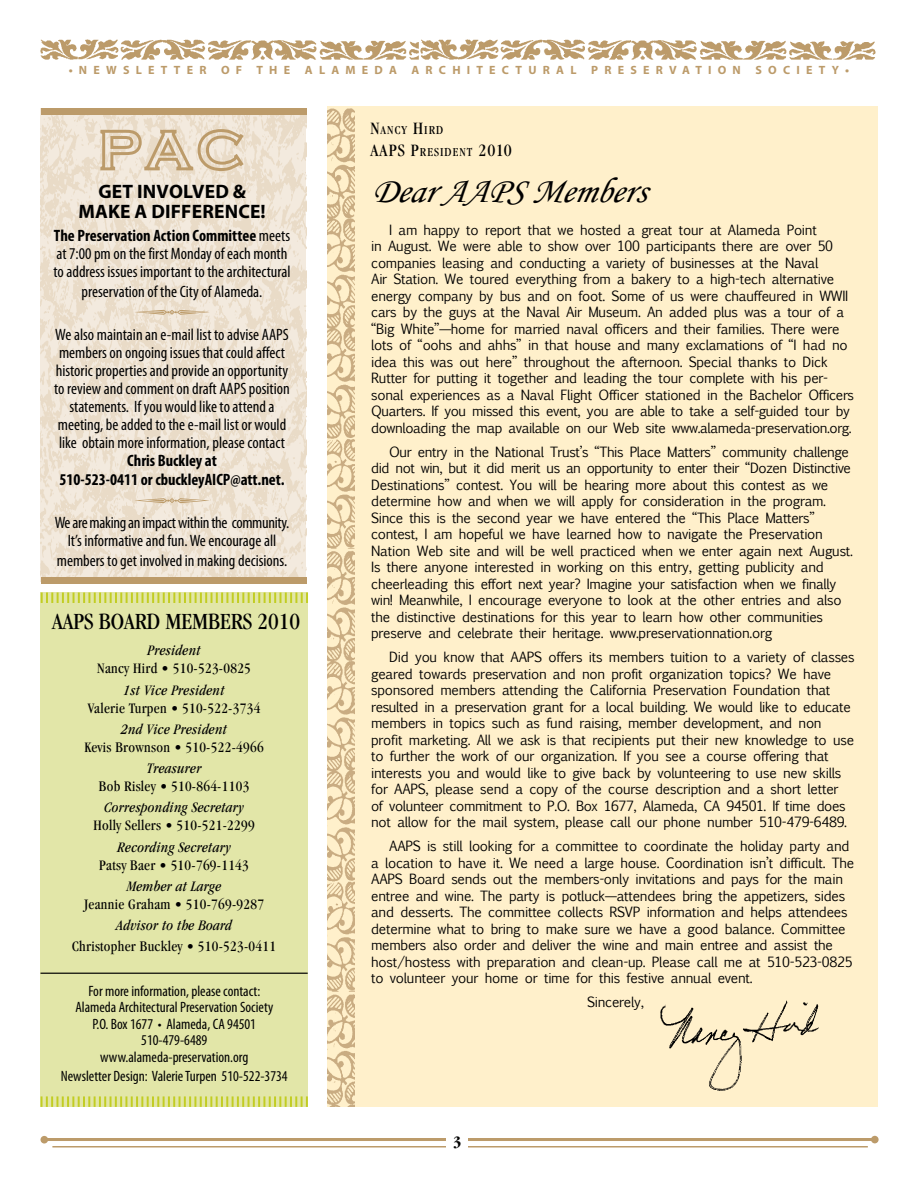
<style>
.page{position:relative;width:918px;height:1188px;background:#fff}
.page>*{position:absolute;margin:0;border:0;box-sizing:border-box;transform-origin:0 0}
.t1{font:75px "Woodtype Ornaments Std";color:#bc9b6a}
.t2{font:italic 36px "Monotype Corsiva";color:#000}
.t3{font:condensed 24px "Garamond";color:#000}
.t4{font:700 19.5px/19.5px "Myriad Pro";letter-spacing:.01em;color:#000;text-align:center}
.t5{font:condensed 18px "Garamond";letter-spacing:.035em;color:#000}
.t6{font:condensed 16.5px/18px "Myriad Pro";color:#000}
.t7{font:700 condensed 16.5px "Myriad Pro";color:#000}
.t8{font:condensed 16.5px "Myriad Pro";letter-spacing:-.02em;color:#000}
.t9{font:700 condensed 16.5px "Garamond";color:#000}
.t10{font:condensed 15px/18px "Garamond";letter-spacing:.02em;color:#000;text-align:center}
.t11{font:condensed 15px/16.5px "Myriad Pro";color:#000;text-align:center}
.t12{font:13.5px/16.5px "Euphemia UCAS";letter-spacing:-.02em;color:#000}
.t13{font:condensed 12.6px "Garamond";letter-spacing:.085em;color:#000}
.t14{font:700 12px "Myriad Pro";letter-spacing:.52em;color:#bc9b6a}
.s1{font-weight:700}
.s2{font-style:italic}
.s3{font-size:18px}
.s4{font-size:12.6px}
</style>
<div class="page">
<img style="left:40px;top:40px;width:836px;height:20px">
<hr style="left:46px;top:1138px;width:828px;height:3px;background:#bc9b6a">
<div style="left:871px;top:1136px;width:8px;height:7px;background:#bc9b6a;border-radius:50%"></div>
<div style="left:40px;top:1136px;width:8px;height:8px;background:#bc9b6a;border-radius:50%"></div>
<hr style="left:52px;top:1146px;width:816px;height:2px;background:#bc9b6a">
<div style="left:327px;top:106px;width:551px;height:1001px;background:#fff0cb"></div>
<div style="left:447px;top:1125px;width:21px;height:30px;background:#fff"></div>
<img style="left:327px;top:108px;width:27px;height:999px">
<img style="left:660px;top:1000px;width:159px;height:91px">
<div style="left:40px;top:592px;width:268px;height:515px;background:#e2e6a8"></div>
<hr style="left:40px;top:973px;width:268px;height:1px;background:#000">
<svg style="left:41px;top:592px;width:267px;height:11px"></svg>
<svg style="left:41px;top:1096px;width:267px;height:11px"></svg>
<img style="left:41px;top:115px;width:265px;height:462px">
<div style="left:41px;top:108px;width:266px;height:7px;background:#bc9b6a"></div>
<div style="left:41px;top:577px;width:266px;height:7px;background:#bc9b6a"></div>
<svg style="left:99px;top:127px;width:147px;height:46px;background:#e0cfb7"></svg>
<p class="t14" style="left:69px;top:62px;width:329px">•NEWSLETTER OF THE ALAMEDA</p>
<p class="t14" style="left:412px;top:62px;width:329px">ARCHITECTURAL PRESERVATION</p>
<p class="t14" style="left:756px;top:62px;width:95px">SOCIETY•</p>
<h3 class="t4" style="left:78px;top:182px;width:189px">GET INVOLVED &amp;<br>MAKE A DIFFERENCE!</h3>
<p class="t6" style="left:53px;top:227px;width:239px"><span class="s1">The Preservation Action Committee</span> meets at 7:00 pm on the first Monday of each month to address issues important to the architectural</p>
<p class="t6" style="left:82px;top:282px;width:182px">preservation of the City of Alameda.</p>
<h1 class="t1" style="left:133px;top:279px;width:80px">•</h1>
<p class="t6" style="left:55px;top:325px;width:235px">We also maintain an e-mail list to advise AAPS members on ongoing issues that could affect</p>
<p class="t6" style="left:54px;top:361px;width:237px;text-align:center">historic properties and provide an opportunity to review and comment on draft AAPS position statements. If you would like to attend a meeting, be added to the e-mail list or would like obtain more information, please contact</p>
<p class="t7" style="left:127px;top:450px;width:91px">Chris Buckley at</p>
<p class="t7" style="left:59px;top:469px;width:227px">510-523-0411 or cbuckleyAICP@att.net.</p>
<h1 class="t1" style="left:133px;top:467px;width:80px">•</h1>
<p class="t8" style="left:55px;top:513px;width:236px">We are making an impact within the community.</p>
<p class="t6" style="left:68px;top:532px;width:210px">It’s informative and fun. We encourage all</p>
<p class="t6" style="left:57px;top:551px;width:232px">members to get involved in making decisions.</p>
<h3 class="t3" style="left:52px;top:608px;width:72px">AAPS Board</h3>
<h3 class="t3" style="left:166px;top:608px;width:29px">Members</h3>
<h3 class="t3" style="left:258px;top:608px;width:44px">2010</h3>
<p class="t10" style="left:97px;top:642px;width:155px"><span class="s2">President<br></span>Nancy Hird <span class="s2">•</span> 510-523-0825</p>
<p class="t10" style="left:88px;top:681px;width:174px"><span class="s2">1st Vice President<br></span>Valerie Turpen <span class="s2">•</span> 510-522-3734</p>
<p class="t10" style="left:85px;top:720px;width:181px"><span class="s2">2nd Vice President<br></span>Kevis Brownson <span class="s2">•</span> 510-522-4966</p>
<p class="t10" style="left:99px;top:759px;width:152px"><span class="s2">Treasurer<br></span>Bob Risley <span class="s2">•</span> 510-864-1103</p>
<p class="t10" style="left:93px;top:798px;width:163px"><span class="s2">Corresponding Secretary<br></span>Holly Sellers <span class="s2">•</span> 510-521-2299</p>
<p class="t10" style="left:99px;top:838px;width:151px"><span class="s2">Recording Secretary<br></span>Patsy Baer <span class="s2">•</span> 510-769-1143</p>
<p class="t10" style="left:84px;top:877px;width:181px"><span class="s2">Member at Large<br></span>Jeannie Graham <span class="s2">•</span> 510-769-9287</p>
<p class="t10" style="left:72px;top:915px;width:205px;line-height:21.3px"><span class="s2">Advisor to the Board<br></span>Christopher Buckley <span class="s2">•</span> 510-523-0411</p>
<p class="t11" style="left:75px;top:982px;width:199px">For more information, please contact:<br>Alameda Architectural Preservation Society<br>P.O. Box 1677 • Alameda, CA 94501<br>510-479-6489 www.alameda-preservation.org</p>
<p class="t11" style="left:61px;top:1068px;width:228px">Newsletter Design: Valerie Turpen 510-522-3734</p>
<p class="t13" style="left:371px;top:123px;width:74px"><span class="s3">N</span>ANCY <span class="s3">H</span>IRD</p>
<h3 class="t5" style="left:371px;top:141px;width:143px">AAPS P<span class="s4">RESIDENT</span> 2010</h3>
<h2 class="t2" style="left:371px;top:169px;width:285px">Dear AAPS Members</h2>
<p class="t12" style="left:371px;top:221px;width:484px;text-indent:18px">I am happy to report that we hosted a great tour at Alameda Point<br>in August. We were able to show over 100 participants there are over 50 companies leasing and conducting a variety of businesses at the Naval<br>Air Station. We toured everything from a bakery to a high-tech alternative energy company by bus and on foot. Some of us were chauffeured in WWII cars by the guys at the Naval Air Museum. An added plus was a tour of a “Big White”—home for married naval officers and their families. There were lots of “oohs and ahhs” in that house and many exclamations of “I had no idea this was out here” throughout the afternoon. Special thanks to Dick Rutter for putting it together and leading the tour complete with his per&shy;sonal experiences as a Naval Flight Officer stationed in the Bachelor Officers Quarters. If you missed this event, you are able to take a self-guided tour by downloading the map available on our Web site www.alameda-preservation.org.</p>
<p class="t12" style="left:371px;top:443px;width:483px;text-indent:18px">Our entry in the National Trust’s “This Place Matters” community challenge did not win, but it did merit us an opportunity to enter their “Dozen Distinctive Destinations” contest. You will be hearing more about this contest as we determine how and when we will apply for consideration in the program.<br>Since this is the second year we have entered the “This Place Matters” contest, I am hopeful we have learned how to navigate the Preservation Nation Web site and will be well practiced when we enter again next August.<br>Is there anyone interested in working on this entry, getting publicity and cheerleading this effort next year? Imagine your satisfaction when we finally win! Meanwhile, I encourage everyone to look at the other entries and also the distinctive destinations for this year to learn how other communities preserve and celebrate their heritage. www.preservationnation.org</p>
<p class="t12" style="left:371px;top:649px;width:485px;text-indent:18px">Did you know that AAPS offers its members tuition to a variety of classes geared towards preservation and non profit organization topics? We have sponsored members attending the California Preservation Foundation that resulted in a preservation grant for a local building. We would like to educate members in topics such as fund raising, member development, and non profit marketing. All we ask is that recipients put their new knowledge to use to further the work of our organization. If you see a course offering that interests you and would like to give back by volunteering to use new skills for AAPS, please send a copy of the course description and a short letter<br>of volunteer commitment to P.O. Box 1677, Alameda, CA 94501. If time does not allow for the mail system, please call our phone number 510-479-6489.</p>
<p class="t12" style="left:371px;top:838px;width:485px;text-indent:18px">AAPS is still looking for a committee to coordinate the holiday party and a location to have it. We need a large house. Coordination isn’t difficult. The AAPS Board sends out the members-only invitations and pays for the main entree and wine. The party is potluck—attendees bring the appetizers, sides and desserts. The committee collects RSVP information and helps attendees determine what to bring to make sure we have a good balance. Committee members also order and deliver the wine and main entree and assist the host/hostess with preparation and clean-up. Please call me at 510-523-0825 to volunteer your home or time for this festive annual event.</p>
<p class="t12" style="left:587px;top:994px;width:58px">Sincerely,</p>
<p class="t9" style="left:453px;top:1132px;width:10px">3</p>
</div>
